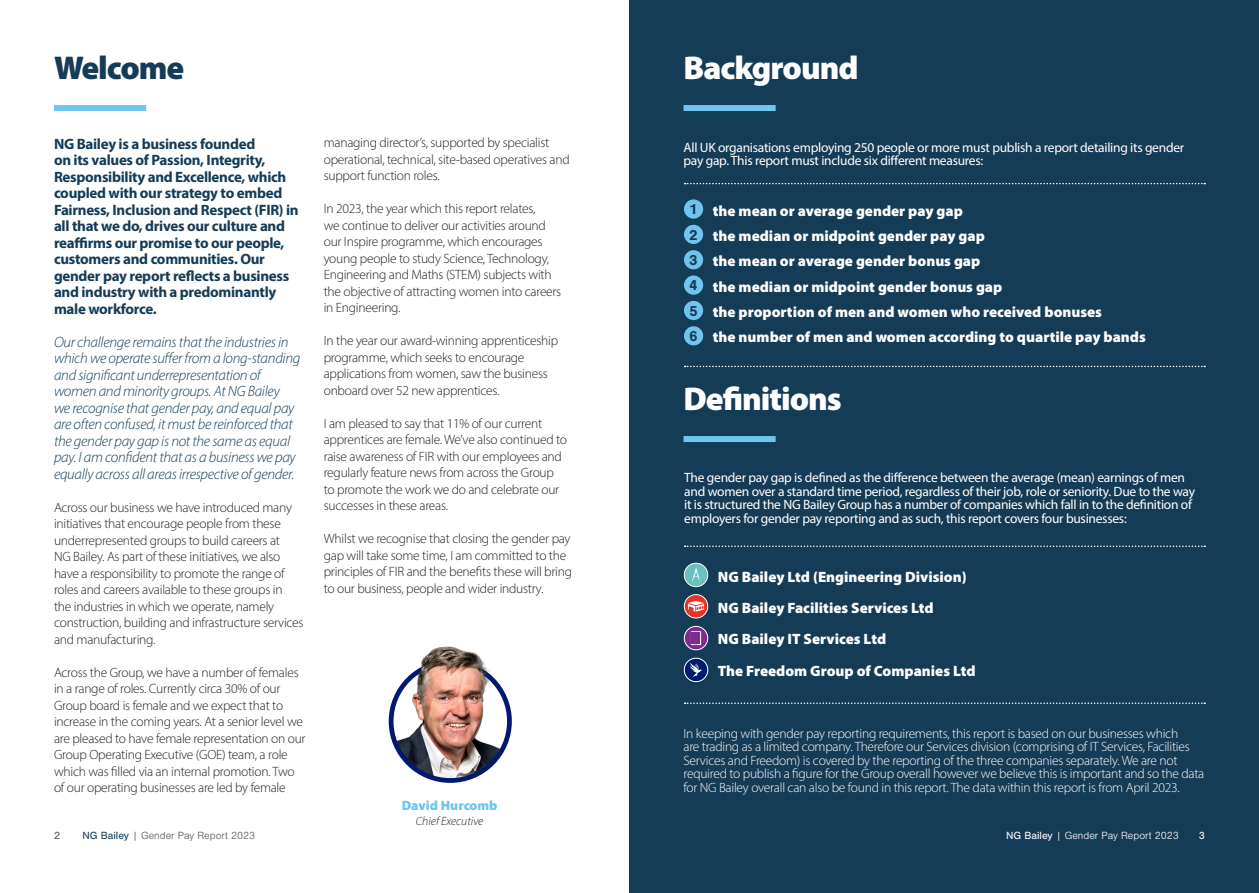
<style>
.page{position:relative;width:1259px;height:893px;background:#fff}
.page>*{position:absolute;margin:0;border:0;box-sizing:border-box;transform-origin:0 0}
.t1{font:900 33px "Myriad Pro";letter-spacing:-.03em;color:#fff}
.t2{font:900 33px "Myriad Pro";letter-spacing:-.03em;color:#153c57}
.t3{font:italic 300 15px/16.5px "Myriad Pro";letter-spacing:-.02em;color:#153c57}
.t4{font:900 15px "Myriad Pro";color:#fff}
.t5{font:700 15px/16.5px "Myriad Pro";letter-spacing:-.02em;color:#153c57}
.t6{font:700 15px "Nimbus San";color:#153c57}
.t7{font:300 13.5px/16.5px "Myriad Pro";letter-spacing:-.02em;color:#231f20}
.t8{font:13.5px/13.5px "Myriad Pro";letter-spacing:-.02em;color:#fff}
.t9{font:300 13.5px/13.5px "Myriad Pro";letter-spacing:-.02em;color:#fff}
.t10{font:900 13.5px "Myriad Pro";color:#70c4ed}
.t11{font:italic 300 12px "Myriad Pro";color:#231f20}
.t12{font:300 10.8px "Nimbus San";color:#57585a}
.t13{font:300 10.8px "Nimbus San";color:#fff}
.t14{font:10.8px "Nimbus San";color:#57585a}
.t15{font:10.8px "Nimbus San";color:#fff}
.s1{font-weight:400;color:#153c57}
.s2{font-weight:400}
</style>
<div class="page">
<div style="left:629px;top:0;width:630px;height:893px;background:#153c57"></div>
<div style="left:54px;top:105px;width:92px;height:6px;background:#70c4ed"></div>
<div style="left:683px;top:105px;width:92px;height:6px;background:#70c4ed"></div>
<div style="left:683px;top:436px;width:92px;height:6px;background:#70c4ed"></div>
<img style="left:391px;top:662px;width:118px;height:118px;border-radius:59px">
<div style="left:389px;top:660px;width:123px;height:123px;border:5px solid #001a70;border-radius:50%"></div>
<img style="left:400px;top:646px;width:96px;height:39px">
<svg style="left:684px;top:183px;width:521px;height:1px"></svg>
<svg style="left:684px;top:366px;width:521px;height:1px"></svg>
<svg style="left:684px;top:545px;width:521px;height:2px"></svg>
<svg style="left:684px;top:702px;width:521px;height:2px"></svg>
<div style="left:684px;top:199px;width:19px;height:20px;background:#70c4ed;border-radius:50%"></div>
<div style="left:684px;top:225px;width:19px;height:19px;background:#70c4ed;border-radius:50%"></div>
<div style="left:684px;top:250px;width:19px;height:19px;background:#70c4ed;border-radius:50%"></div>
<div style="left:684px;top:275px;width:19px;height:20px;background:#70c4ed;border-radius:50%"></div>
<div style="left:684px;top:301px;width:19px;height:19px;background:#70c4ed;border-radius:50%"></div>
<div style="left:684px;top:326px;width:19px;height:19px;background:#70c4ed;border-radius:50%"></div>
<svg style="left:684px;top:626px;width:24px;height:24px"></svg>
<div style="left:684px;top:626px;width:24px;height:24px;border:1px solid #fff;border-radius:50%"></div>
<svg style="left:691px;top:631px;width:10px;height:14px"></svg>
<div style="left:691px;top:632px;width:9px;height:12px;background:#802990"></div>
<svg style="left:684px;top:595px;width:24px;height:23px"></svg>
<div style="left:684px;top:594px;width:24px;height:24px;border:1px solid #fff;border-radius:50%"></div>
<svg style="left:688px;top:601px;width:16px;height:11px"></svg>
<div style="left:684px;top:563px;width:24px;height:24px;background:#68c1c0;border-radius:50%"></div>
<div style="left:684px;top:563px;width:24px;height:24px;border:1px solid #fff;border-radius:50%"></div>
<svg style="left:692px;top:568px;width:8px;height:14px"></svg>
<div style="left:684px;top:658px;width:24px;height:24px;background:#001a70;border-radius:50%"></div>
<div style="left:684px;top:658px;width:24px;height:24px;border:1px solid #fff;border-radius:50%"></div>
<svg style="left:690px;top:662px;width:12px;height:15px"></svg>
<p class="t2" style="left:54px;top:46px;width:132px">Welcome</p>
<p class="t1" style="left:683px;top:46px;width:177px">Background</p>
<p class="t5" style="left:54px;top:135px;width:246px">NG Bailey is a business founded<br>on its values of Passion, Integrity, Responsibility and Excellence, which coupled with our strategy to embed Fairness, Inclusion and Respect (FIR) in all that we do, drives our culture and reaffirms our promise to our people, customers and communities. Our gender pay report reflects a business and industry with a predominantly male workforce.</p>
<p class="t3" style="left:54px;top:333px;width:248px">Our challenge remains that the industries in which we operate suffer from a long-standing and significant underrepresentation of women and minority groups. At NG Bailey<br>we recognise that gender pay, and equal pay are often confused, it must be reinforced that the gender pay gap is not the same as equal pay. I am confident that as a business we pay equally across all areas irrespective of gender.</p>
<p class="t7" style="left:54px;top:499px;width:251px">Across our business we have introduced many initiatives that encourage people from these underrepresented groups to build careers at<br>NG Bailey. As part of these initiatives, we also have a responsibility to promote the range of roles and careers available to these groups in<br>the industries in which we operate, namely construction, building and infrastructure services and manufacturing.</p>
<p class="t7" style="left:54px;top:664px;width:253px">Across the Group, we have a number of females in a range of roles. Currently circa 30% of our Group board is female and we expect that to increase in the coming years. At a senior level we are pleased to have female representation on our Group Operating Executive (GOE) team, a role which was filled via an internal promotion. Two of our operating businesses are led by female</p>
<p class="t14" style="left:54px;top:829px;width:8px">2</p>
<p class="t12" style="left:82px;top:830px;width:174px"><span class="s1">NG Bailey</span> | Gender Pay Report 2023</p>
<p class="t7" style="left:324px;top:135px;width:247px">managing director’s, supported by specialist operational, technical, site-based operatives and support function roles.</p>
<p class="t7" style="left:324px;top:201px;width:239px">In 2023, the year which this report relates,<br>we continue to deliver our activities around our Inspire programme, which encourages young people to study Science, Technology, Engineering and Maths (STEM) subjects with the objective of attracting women into careers in Engineering.</p>
<p class="t7" style="left:324px;top:333px;width:236px">In the year our award-winning apprenticeship programme, which seeks to encourage applications from women, saw the business onboard over 52 new apprentices.</p>
<p class="t7" style="left:324px;top:415px;width:245px">I am pleased to say that 11% of our current apprentices are female. We’ve also continued to raise awareness of FIR with our employees and regularly feature news from across the Group to promote the work we do and celebrate our successes in these areas.</p>
<p class="t7" style="left:324px;top:531px;width:250px">Whilst we recognise that closing the gender pay gap will take some time, I am committed to the principles of FIR and the benefits these will bring to our business, people and wider industry.</p>
<p class="t10" style="left:402px;top:797px;width:97px">David Hurcomb</p>
<p class="t11" style="left:416px;top:814px;width:69px">Chief Executive</p>
<p class="t8" style="left:683px;top:140px;width:502px">All UK organisations employing 250 people or more must publish a report detailing its gender pay gap. This report must include six different measures:</p>
<p class="t4" style="left:713px;top:200px;width:251px">the mean or average gender pay gap</p>
<p class="t4" style="left:713px;top:226px;width:273px">the median or midpoint gender pay gap</p>
<p class="t4" style="left:713px;top:251px;width:269px">the mean or average gender bonus gap</p>
<p class="t4" style="left:713px;top:276px;width:291px">the median or midpoint gender bonus gap</p>
<p class="t4" style="left:713px;top:302px;width:391px">the proportion of men and women who received bonuses</p>
<p class="t4" style="left:713px;top:327px;width:434px">the number of men and women according to quartile pay bands</p>
<p class="t6" style="left:689px;top:201px;width:10px">1</p>
<p class="t6" style="left:689px;top:226px;width:10px">2</p>
<p class="t6" style="left:689px;top:252px;width:10px">3</p>
<p class="t6" style="left:689px;top:277px;width:10px">4</p>
<p class="t6" style="left:689px;top:302px;width:10px">5</p>
<p class="t6" style="left:689px;top:328px;width:10px">6</p>
<p class="t1" style="left:683px;top:377px;width:160px">Definitions</p>
<p class="t8" style="left:684px;top:471px;width:512px">The gender pay gap is defined as the difference between the average (mean) earnings of men and women over a standard time period, regardless of their job, role or seniority. Due to the way it is structured the NG Bailey Group has a number of companies which fall in to the definition of employers for gender pay reporting and as such, this report covers four businesses:</p>
<p class="t4" style="left:718px;top:566px;width:250px">NG Bailey Ltd (Engineering Division)</p>
<p class="t4" style="left:718px;top:598px;width:217px">NG Bailey Facilities Services Ltd</p>
<p class="t4" style="left:718px;top:629px;width:170px">NG Bailey IT Services Ltd</p>
<p class="t4" style="left:718px;top:660px;width:259px">The Freedom Group of Companies Ltd</p>
<p class="t9" style="left:683px;top:726px;width:522px">In keeping with gender pay reporting requirements, this report is based on our businesses which<br>are trading as a limited company. Therefore our Services division (comprising of IT Services, Facilities Services and Freedom) is covered by the reporting of the three companies separately. We are not required to publish a figure for the Group overall however we believe this is important and so the data for NG Bailey overall can also be found in this report. The data within this report is from April 2023.</p>
<p class="t13" style="left:1006px;top:830px;width:174px"><span class="s2">NG Bailey</span> | Gender Pay Report 2023</p>
<p class="t15" style="left:1199px;top:829px;width:8px">3</p>
</div>
